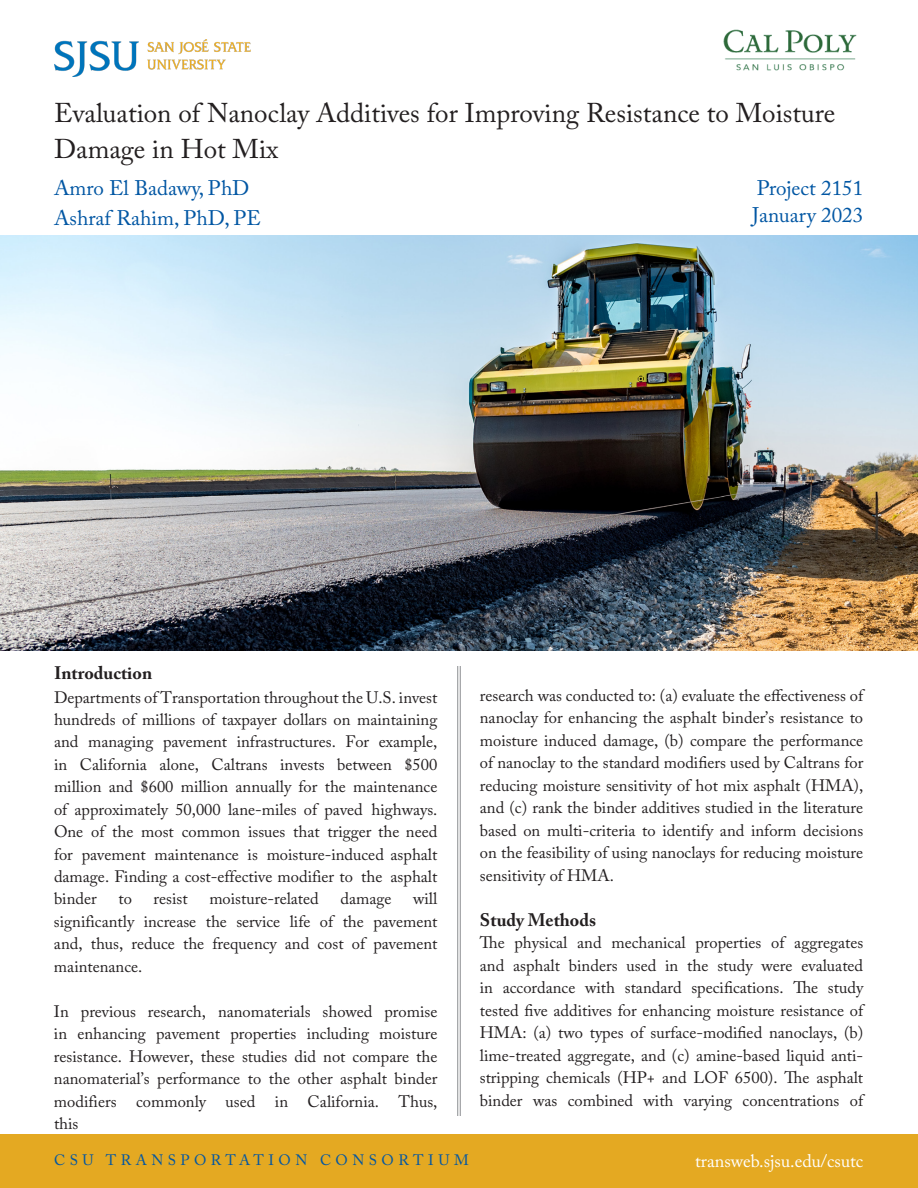
<style>
.page{position:relative;width:918px;height:1188px;background:#fff}
.page>*{position:absolute;margin:0;border:0;box-sizing:border-box;transform-origin:0 0}
.t1{font:27px/36px "Adobe Caslon Pro";color:#231f20}
.Project____Month_Yea{font:21px "Adobe Caslon Pro";color:#0156a3}
.Body_Text{font:700 18px "Adobe Caslon Pro";color:#231f20}
.t2{font:18px "Adobe Caslon Pro";color:#fff}
.Body_Text-2{font:16.5px/22.5px "Adobe Caslon Pro";color:#231f20;text-align:justify}
.t3{font:15px "Adobe Caslon Pro";letter-spacing:.3em;color:#0156a3}
</style>
<div class="page">
<div style="left:0;top:1134px;width:918px;height:54px;background:#e4a922"></div>
<hr style="left:460px;top:666px;width:1px;height:450px;background:#8a8c8f">
<hr style="left:457px;top:666px;width:1px;height:450px;background:#8a8c8f">
<img style="left:54px;top:39px;width:196px;height:37px">
<img style="left:0;top:236px;width:918px;height:415px">
<img style="left:723px;top:29px;width:134px;height:42px">
<p class="t1" style="left:54px;top:95px;width:783px">Evaluation of Nanoclay Additives for Improving Resistance to Moisture<br>Damage in Hot Mix</p>
<p class="Project____Month_Yea" style="left:54px;top:175px;width:197px">Amro El Badawy, PhD</p>
<p class="Project____Month_Yea" style="left:54px;top:205px;width:208px">Ashraf Rahim, PhD, PE</p>
<p class="Project____Month_Yea" style="left:757px;top:175px;width:108px">Project 2151</p>
<p class="Project____Month_Yea" style="left:752px;top:202px;width:113px">January 2023</p>
<p class="Body_Text" style="left:54px;top:662px;width:100px">Introduction</p>
<p class="Body_Text-2" style="left:54px;top:686px;width:385px">Departments of Transportation throughout the U.S. invest hundreds of millions of taxpayer dollars on maintaining and managing pavement infrastructures. For example, in California alone, Caltrans invests between $500 million and $600 million annually for the maintenance of approximately 50,000 lane-miles of paved highways.<br>One of the most common issues that trigger the need for pavement maintenance is moisture-induced asphalt damage. Finding a cost-effective modifier to the asphalt binder</p>
<p class="Body_Text-2" style="left:54px;top:887px;width:385px;text-indent:359px">will significantly increase the service life of the pavement and, thus, reduce the frequency and cost of pavement maintenance.</p>
<p class="Body_Text-2" style="left:54px;top:1000px;width:385px">In previous research, nanomaterials showed promise in enhancing pavement properties including moisture resistance. However, these studies did not compare the nanomaterial’s performance to the other asphalt binder modifiers commonly used in California. Thus, this</p>
<p class="Body_Text-2" style="left:118px;top:887px;width:15px">to</p>
<p class="Body_Text-2" style="left:154px;top:887px;width:36px">resist</p>
<p class="Body_Text-2" style="left:209px;top:887px;width:111px">moisture-related</p>
<p class="Body_Text-2" style="left:341px;top:887px;width:53px">damage</p>
<p class="t3" style="left:54px;top:1151px;width:416px">CSU TRANSPORTATION CONSORTIUM</p>
<p class="Body_Text-2" style="left:480px;top:684px;width:385px">research was conducted to: (a) evaluate the effectiveness of nanoclay for enhancing the asphalt binder’s resistance to moisture induced damage, (b) compare the performance of nanoclay to the standard modifiers used by Caltrans for reducing moisture sensitivity of hot mix asphalt (HMA), and (c) rank the binder additives studied in the literature based on multi-criteria to identify and inform decisions on the feasibility of using nanoclays for reducing moisture sensitivity of HMA.</p>
<p class="Body_Text" style="left:480px;top:909px;width:118px">Study Methods</p>
<p class="Body_Text-2" style="left:480px;top:931px;width:385px">The physical and mechanical properties of aggregates and asphalt binders used in the study were evaluated in accordance with standard specifications. The study tested five additives for enhancing moisture resistance of HMA: (a) two types of surface-modified nanoclays, (b) lime-treated aggregate, and (c) amine-based liquid anti&shy;stripping chemicals (HP+ and LOF 6500). The asphalt binder was combined with varying concentrations of</p>
<p class="t2" style="left:695px;top:1150px;width:170px">transweb.sjsu.edu/csutc</p>
</div>
